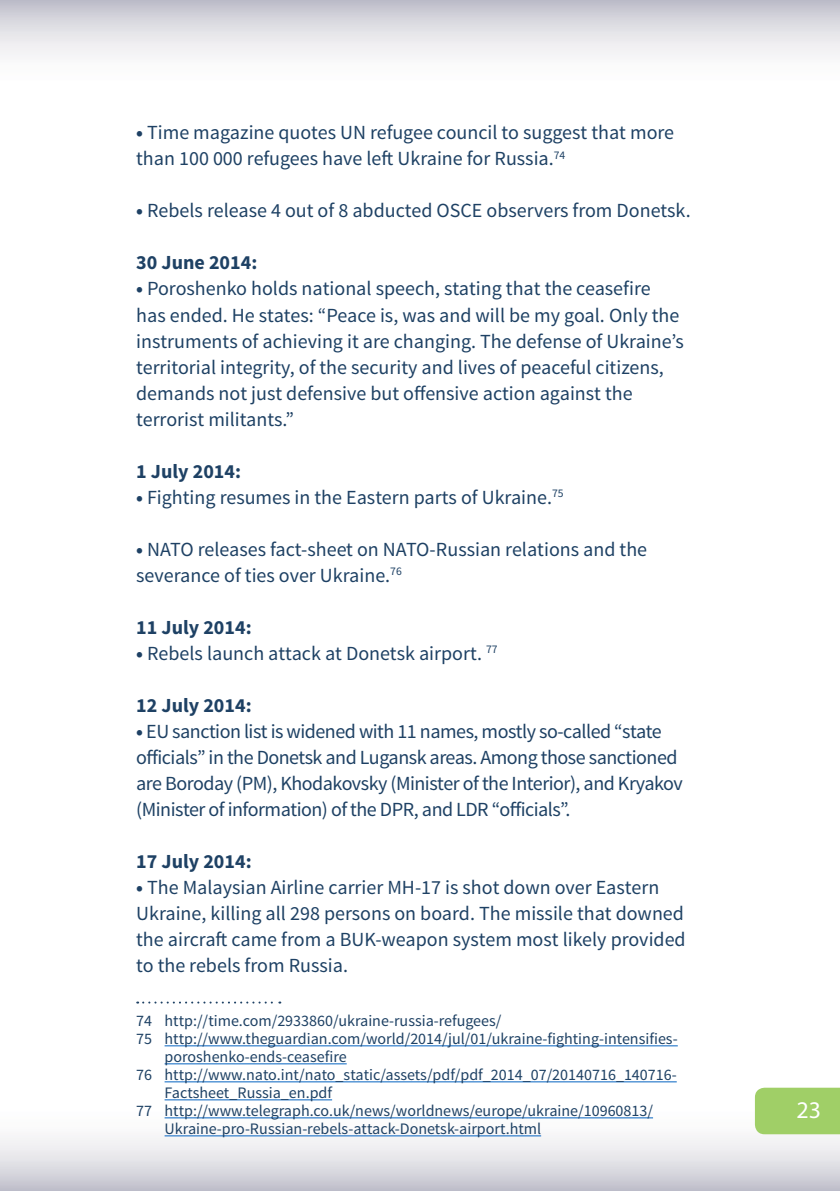
<style>
.page{position:relative;width:840px;height:1191px;background:#fff}
.page>*{position:absolute;margin:0;border:0;box-sizing:border-box;transform-origin:0 0}
.t1{font:24px "Myriad Pro";color:#fff}
.t2{font:20px/26px "Source Sans Pro";color:#1e4164}
.t3{font:20px/26px "Source Sans Pro";letter-spacing:-.025em;color:#1e4164}
.t4{font:700 20px "Source Sans Pro";color:#1e4164}
.t5{font:16px "Source Sans Pro";color:#1e4164}
.s1{font-weight:700}
</style>
<div class="page">
<div style="left:0;top:1087px;width:839px;height:104px;background:linear-gradient(to bottom,#fff,#cecdd6)"></div>
<svg style="left:0;top:0;width:839px;height:55px"></svg>
<div style="left:754px;top:1087px;width:85px;height:47px;background:#a0cf67"></div>
<svg style="left:137px;top:1001px;width:143px;height:2px"></svg>
<hr style="left:164px;top:1045px;width:513px;height:1px;background:#0563c1">
<hr style="left:164px;top:1063px;width:182px;height:1px;background:#0563c1">
<hr style="left:164px;top:1081px;width:512px;height:1px;background:#0563c1">
<hr style="left:164px;top:1099px;width:168px;height:1px;background:#0563c1">
<hr style="left:164px;top:1117px;width:488px;height:1px;background:#0563c1">
<hr style="left:164px;top:1135px;width:377px;height:1px;background:#0563c1">
<p class="t2" style="left:136px;top:120px;width:539px"><span class="s1">•</span> Time magazine quotes UN refugee council to suggest that more than 100 000 refugees have left Ukraine for Russia.<sup>74</sup></p>
<p class="t2" style="left:136px;top:198px;width:555px"><span class="s1">•</span> Rebels release 4 out of 8 abducted OSCE observers from Donetsk.</p>
<p class="t4" style="left:136px;top:250px;width:123px">30 June 2014:</p>
<p class="t2" style="left:136px;top:276px;width:549px"><span class="s1">•</span> Poroshenko holds national speech, stating that the ceasefire has ended. He states: “Peace is, was and will be my goal. Only the instruments of achieving it are changing. The defense of Ukraine’s territorial integrity, of the security and lives of peaceful citizens, demands not just defensive but offensive action against the terrorist militants.”</p>
<p class="t4" style="left:136px;top:458px;width:106px">1 July 2014:</p>
<p class="t2" style="left:136px;top:484px;width:428px"><span class="s1">•</span> Fighting resumes in the Eastern parts of Ukraine.<sup>75</sup></p>
<p class="t2" style="left:136px;top:536px;width:512px"><span class="s1">•</span> NATO releases fact-sheet on NATO-Russian relations and the severance of ties over Ukraine.<sup>76</sup></p>
<p class="t4" style="left:136px;top:614px;width:117px">11 July 2014:</p>
<p class="t2" style="left:136px;top:640px;width:363px"><span class="s1">•</span> Rebels launch attack at Donetsk airport. <sup>77</sup></p>
<p class="t4" style="left:136px;top:692px;width:117px">12 July 2014:</p>
<p class="t3" style="left:136px;top:718px;width:547px"><span class="s1">•</span> EU sanction list is widened with 11 names, mostly so-called “state officials” in the Donetsk and Lugansk areas. Among those sanctioned are Boroday (PM), Khodakovsky (Minister of the Interior), and Kryakov (Minister of information) of the DPR, and LDR “officials”.</p>
<p class="t4" style="left:136px;top:848px;width:117px">17 July 2014:</p>
<p class="t2" style="left:136px;top:874px;width:550px"><span class="s1">•</span> The Malaysian Airline carrier MH-17 is shot down over Eastern Ukraine, killing all 298 persons on board. The missile that downed the aircraft came from a BUK-weapon system most likely provided to the rebels from Russia.</p>
<p class="t5" style="left:136px;top:1011px;width:366px">74 http://time.com/2933860/ukraine-russia-refugees/</p>
<p class="t5" style="left:136px;top:1029px;width:542px">75 http://www.theguardian.com/world/2014/jul/01/ukraine-fighting-intensifies-</p>
<p class="t5" style="left:164px;top:1047px;width:183px">poroshenko-ends-ceasefire</p>
<p class="t5" style="left:136px;top:1065px;width:541px">76 http://www.nato.int/nato_static/assets/pdf/pdf_2014_07/20140716_140716-</p>
<p class="t5" style="left:164px;top:1083px;width:169px">Factsheet_Russia_en.pdf</p>
<p class="t5" style="left:136px;top:1101px;width:518px">77 http://www.telegraph.co.uk/news/worldnews/europe/ukraine/10960813/</p>
<p class="t5" style="left:164px;top:1119px;width:378px">Ukraine-pro-Russian-rebels-attack-Donetsk-airport.html</p>
<p class="t1" style="left:796px;top:1094px;width:26px">23</p>
</div>
